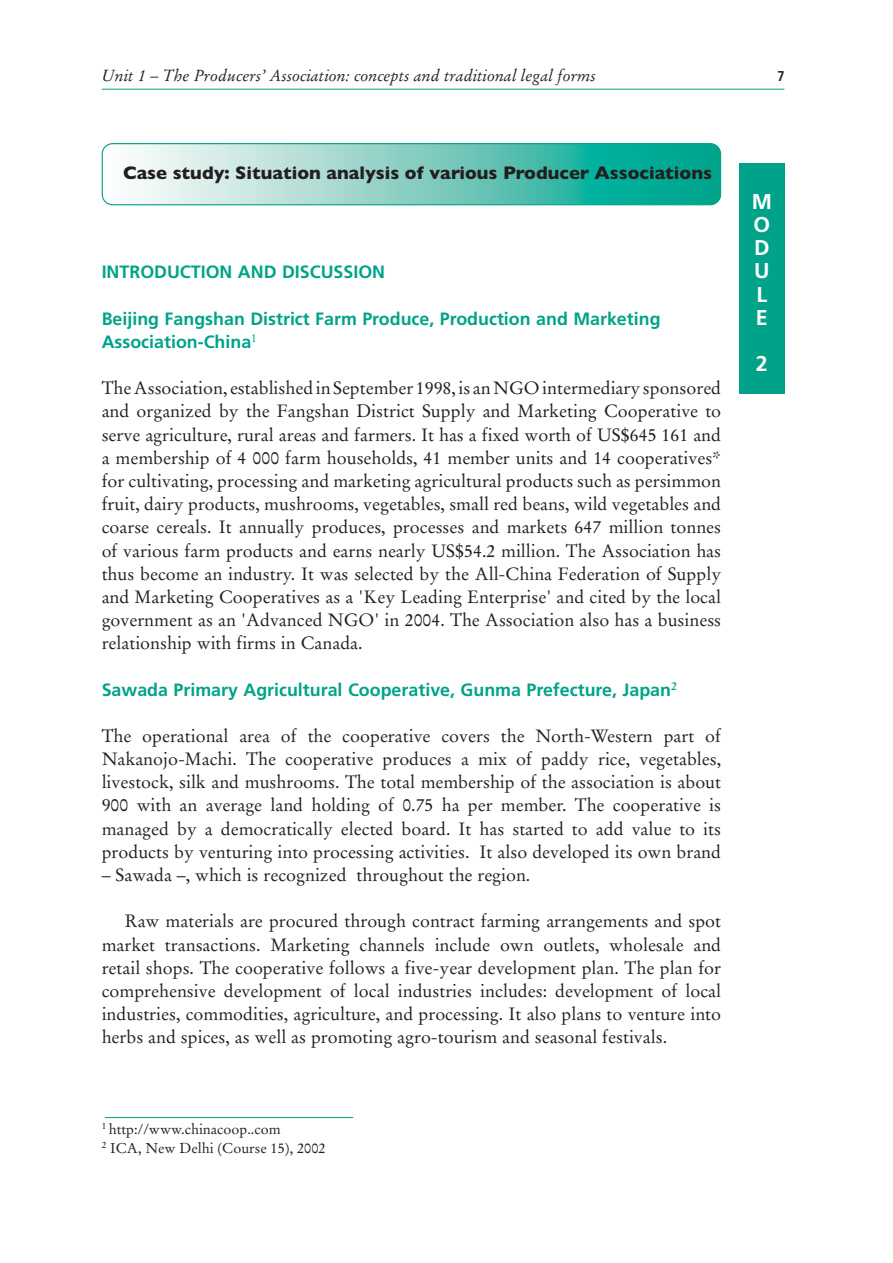
<style>
.page{position:relative;width:893px;height:1263px;background:#fff}
.page>*{position:absolute;margin:0;border:0;box-sizing:border-box;transform-origin:0 0}
.t1{font:700 21.45px/23.2px "Frutiger LT Std";color:#fff}
.t2{font:700 18.45px "Gill Sans";color:#231f20}
.t3{font:17.85px/23.2px "Stempel Garamond LT Std";color:#231f20;text-align:justify}
.t4{font:700 17.85px/23.2px "Frutiger LT Std";color:#00a389}
.t5{font:italic 16.05px "Stempel Garamond LT Std";color:#231f20}
.t6{font:14.25px/18.8px "Stempel Garamond LT Std";color:#231f20}
.t7{font:700 14.25px "Frutiger LT Std";color:#231f20;scale:.88 1}
</style>
<div class="page">
<hr style="left:102px;top:89px;width:682px;height:1px;background:#00a389">
<svg style="left:102px;top:144px;width:618px;height:61px"></svg>
<div style="left:102px;top:143px;width:619px;height:62px;border:1px solid #00a389;border-radius:10px"></div>
<hr style="left:105px;top:1117px;width:248px;height:1px;background:#00a389">
<div style="left:739px;top:163px;width:45px;height:231px;background:#00a389"></div>
<p class="t5" style="left:102px;top:68px;width:495px">Unit 1 – The Producers’ Association: concepts and traditional legal forms</p>
<p class="t7" style="left:777px;top:71px;width:9px">7</p>
<p class="t2" style="left:123px;top:167px;width:590px">Case study: Situation analysis of various Producer Associations</p>
<p class="t4" style="left:102px;top:262px;width:285px">INTRODUCTION AND DISCUSSION</p>
<p class="t4" style="left:102px;top:308px;width:560px">Beijing Fangshan District Farm Produce, Production and Marketing<br>Association-China<sup>1</sup></p>
<p class="t3" style="left:102px;top:378px;width:621px">The Association, established in September 1998, is an NGO intermediary sponsored and organized by the Fangshan District Supply and Marketing Cooperative to serve agriculture, rural areas and farmers. It has a fixed worth of US$645 161 and a membership of 4 000 farm households, 41 member units and 14 cooperatives* for cultivating, processing and marketing agricultural products such as persimmon fruit, dairy products, mushrooms, vegetables, small red beans, wild vegetables and coarse cereals. It annually produces, processes and markets 647 million tonnes of various farm products and earns nearly US$54.2 million. The Association has thus become an industry. It was selected by the All-China Federation of Supply and Marketing Cooperatives as a 'Key Leading Enterprise' and cited by the local government as an 'Advanced NGO' in 2004. The Association also has a business relationship with firms in Canada.</p>
<p class="t4" style="left:102px;top:679px;width:576px">Sawada Primary Agricultural Cooperative, Gunma Prefecture, Japan<sup>2</sup></p>
<p class="t3" style="left:102px;top:725px;width:621px">The operational area of the cooperative covers the North-Western part of Nakanojo-Machi. The cooperative produces a mix of paddy rice, vegetables, livestock, silk and mushrooms. The total membership of the association is about 900 with an average land holding of 0.75 ha per member. The cooperative is managed by a democratically elected board. It has started to add value to its products by venturing into processing activities. It also developed its own brand</p>
<p class="t3" style="left:102px;top:865px;width:430px">– Sawada –, which is recognized throughout the region.</p>
<p class="t3" style="left:102px;top:911px;width:621px;text-indent:23px">Raw materials are procured through contract farming arrangements and spot market transactions. Marketing channels include own outlets, wholesale and retail shops. The cooperative follows a five-year development plan. The plan for comprehensive development of local industries includes: development of local industries, commodities, agriculture, and processing. It also plans to venture into herbs and spices, as well as promoting agro-tourism and seasonal festivals.</p>
<p class="t6" style="left:102px;top:1121px;width:225px"><sup>1</sup> http://www.chinacoop..com<br><sup>2</sup> ICA, New Delhi (Course 15), 2002</p>
<p class="t1" style="left:751px;top:191px;width:22px">M<br>O<br>D<br>U<br>L<br>E</p>
<p class="t1" style="left:756px;top:354px;width:13px">2</p>
</div>
